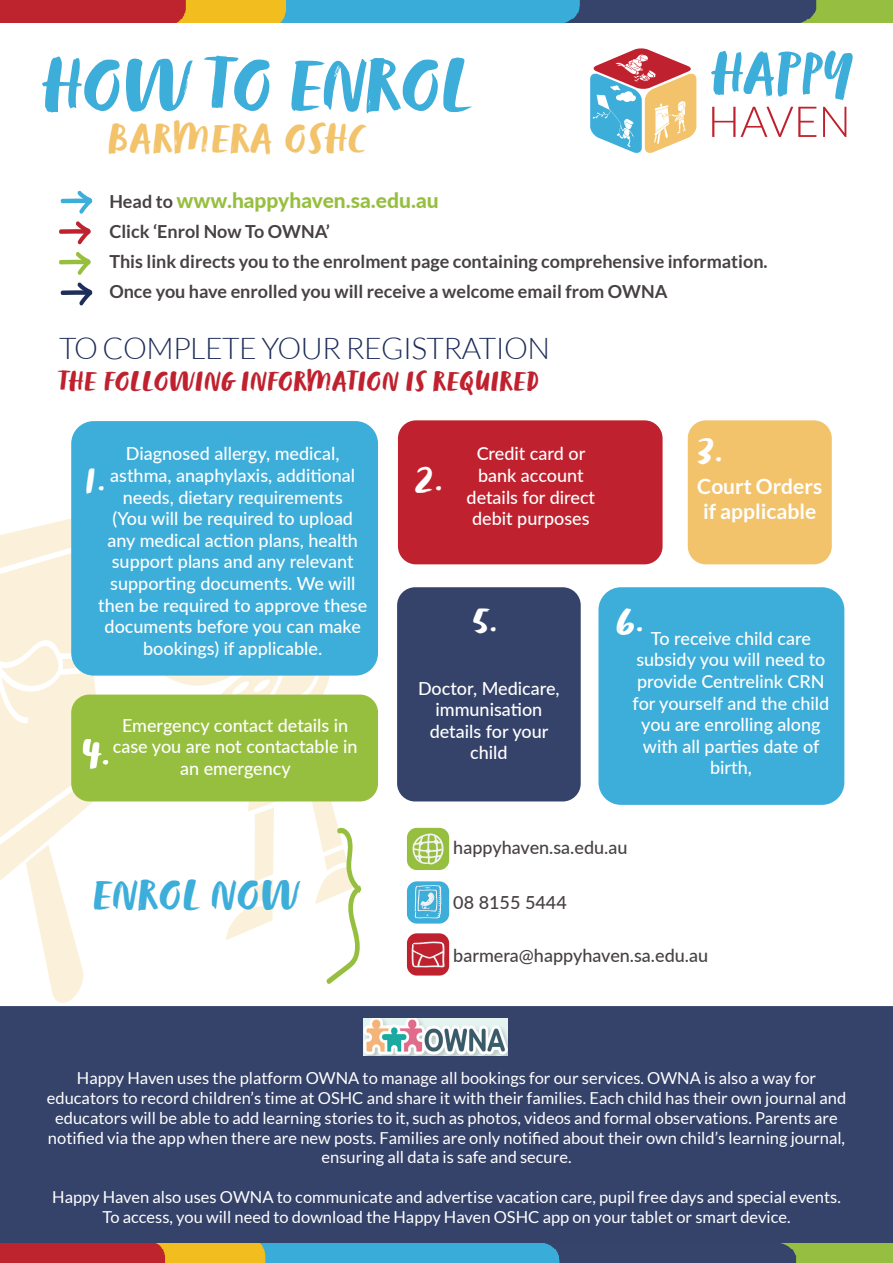
<style>
.page{position:relative;width:893px;height:1263px;background:#fff}
.page>*{position:absolute;margin:0;border:0;box-sizing:border-box;transform-origin:0 0}
.t1{font:76.5px "Zooja Pro";letter-spacing:.04em;color:#3dadd9}
.t2{font:46.5px "Zooja Pro";color:#fff}
.t3{font:43.5px "Zooja Pro";letter-spacing:.06em;color:#3dadd9}
.t4{font:42px "Zooja Pro";letter-spacing:.07em;color:#f2c36b}
.t5{font:300 30px "Lato";letter-spacing:-.02em;color:#1e2d59}
.t6{font:28.5px "Zooja Pro";letter-spacing:.06em;color:#bf212e}
.t7{font:800 21px "Lato";color:#97bf3f}
.t8{font:700 21px/25.2px "Lato";color:#fff}
.t9{font:500 18px/21.6px "Lato";color:#fff;text-align:center}
.t10{font:700 18px "Lato";color:#474143}
.t11{font:500 18px "Lato";color:#474143}
.t12{font:16.5px/19.8px "Lato";color:#fff;text-align:center}
.s1{font-weight:700;font-size:18px;color:#474143}
</style>
<div class="page">
<hr style="left:60px;top:199px;width:33px;height:4px;background:#3dadd9;border-radius:3px">
<svg style="left:77px;top:190px;width:15px;height:24px"></svg>
<div style="left:58px;top:229px;width:33px;height:5px;background:#bf212e;border-radius:3px"></div>
<svg style="left:76px;top:221px;width:15px;height:24px"></svg>
<hr style="left:58px;top:260px;width:33px;height:4px;background:#97bf3f;border-radius:3px">
<svg style="left:76px;top:252px;width:15px;height:23px"></svg>
<div style="left:60px;top:290px;width:33px;height:5px;background:#1e2d59;border-radius:3px"></div>
<svg style="left:77px;top:282px;width:15px;height:24px"></svg>
<div style="left:71px;top:421px;width:307px;height:255px;background:#3dadd9;border-radius:22px"></div>
<div style="left:598px;top:587px;width:246px;height:218px;background:#3dadd9;border-radius:22px"></div>
<div style="left:398px;top:420px;width:265px;height:144px;background:#bf212e;border-radius:18px"></div>
<div style="left:71px;top:695px;width:307px;height:106px;background:#97bf3f;border-radius:18px"></div>
<div style="left:397px;top:587px;width:184px;height:214px;background:#35426a;border-radius:18px"></div>
<div style="left:688px;top:420px;width:144px;height:144px;background:#f2c36b;border-radius:18px"></div>
<svg style="left:0;top:455px;width:364px;height:548px"></svg>
<svg style="left:711px;top:51px;width:142px;height:49px"></svg>
<svg style="left:712px;top:107px;width:104px;height:30px"></svg>
<svg style="left:823px;top:107px;width:23px;height:30px"></svg>
<svg style="left:590px;top:48px;width:106px;height:105px"></svg>
<img style="left:0;top:0;width:893px;height:22px">
<div style="left:407px;top:933px;width:42px;height:42px;background:#bf212e;border-radius:10px"></div>
<div style="left:407px;top:881px;width:42px;height:42px;background:#3dadd9;border-radius:10px"></div>
<div style="left:407px;top:828px;width:42px;height:42px;background:#97bf3f;border-radius:10px"></div>
<svg style="left:413px;top:833px;width:30px;height:31px"></svg>
<svg style="left:415px;top:885px;width:26px;height:33px"></svg>
<svg style="left:412px;top:941px;width:32px;height:26px"></svg>
<div style="left:0;top:1006px;width:893px;height:237px;background:#35426a"></div>
<img style="left:0;top:1243px;width:893px;height:20px">
<img style="left:363px;top:1018px;width:144px;height:37px">
<p class="t1" style="left:42px;top:39px;width:425px">HOW TO ENROL</p>
<p class="t4" style="left:109px;top:114px;width:257px">BARMERA OSHC</p>
<p class="t7" style="left:109px;top:184px;width:331px"><span class="s1">Head to</span> www.happyhaven.sa.edu.au</p>
<p class="t10" style="left:109px;top:221px;width:222px">Click ‘Enrol Now To OWNA’</p>
<p class="t10" style="left:109px;top:251px;width:660px">This link directs you to the enrolment page containing comprehensive information.</p>
<p class="t10" style="left:109px;top:281px;width:560px">Once you have enrolled you will receive a welcome email from OWNA</p>
<p class="t5" style="left:59px;top:332px;width:493px">TO COMPLETE YOUR REGISTRATION</p>
<p class="t6" style="left:59px;top:364px;width:479px">THE FOLLOWING INFORMATION IS REQUIRED</p>
<p class="t2" style="left:697px;top:422px;width:26px">3.</p>
<p class="t9" style="left:98px;top:442px;width:271px">Diagnosed allergy, medical, asthma, anaphylaxis, additional needs, dietary requirements<br>(You will be required to upload any medical action plans, health support plans and any relevant supporting documents. We will then be required to approve these documents before you can make bookings) if applicable.</p>
<p class="t9" style="left:467px;top:442px;width:130px">Credit card or bank account details for direct debit purposes</p>
<p class="t2" style="left:85px;top:451px;width:20px">1.</p>
<p class="t2" style="left:415px;top:451px;width:27px">2.</p>
<p class="t8" style="left:697px;top:474px;width:126px">Court Orders if applicable</p>
<p class="t2" style="left:472px;top:591px;width:25px">5.</p>
<p class="t2" style="left:615px;top:591px;width:28px">6.</p>
<p class="t9" style="left:633px;top:627px;width:198px">To receive child care subsidy you will need to provide Centrelink CRN for yourself and the child you are enrolling along with all parties date of birth,</p>
<p class="t9" style="left:418px;top:676px;width:143px">Doctor, Medicare, immunisation details for your child</p>
<p class="t9" style="left:113px;top:714px;width:246px">Emergency contact details in case you are not contactable in an emergency</p>
<p class="t2" style="left:82px;top:725px;width:28px">4.</p>
<p class="t3" style="left:93px;top:868px;width:206px">ENROL NOW</p>
<p class="t11" style="left:453px;top:835px;width:176px">happyhaven.sa.edu.au</p>
<p class="t11" style="left:453px;top:889px;width:115px">08 8155 5444</p>
<p class="t11" style="left:453px;top:942px;width:256px">barmera@happyhaven.sa.edu.au</p>
<p class="t12" style="left:47px;top:1068px;width:801px">Happy Haven uses the platform OWNA to manage all bookings for our services. OWNA is also a way for educators to record children’s time at OSHC and share it with their families. Each child has their own journal and educators will be able to add learning stories to it, such as photos, videos and formal observations. Parents are notified via the app when there are new posts. Families are only notified about their own child’s learning journal, ensuring all data is safe and secure.</p>
<p class="t12" style="left:52px;top:1187px;width:790px">Happy Haven also uses OWNA to communicate and advertise vacation care, pupil free days and special events.</p>
<p class="t12" style="left:102px;top:1207px;width:690px">To access, you will need to download the Happy Haven OSHC app on your tablet or smart device.</p>
</div>
